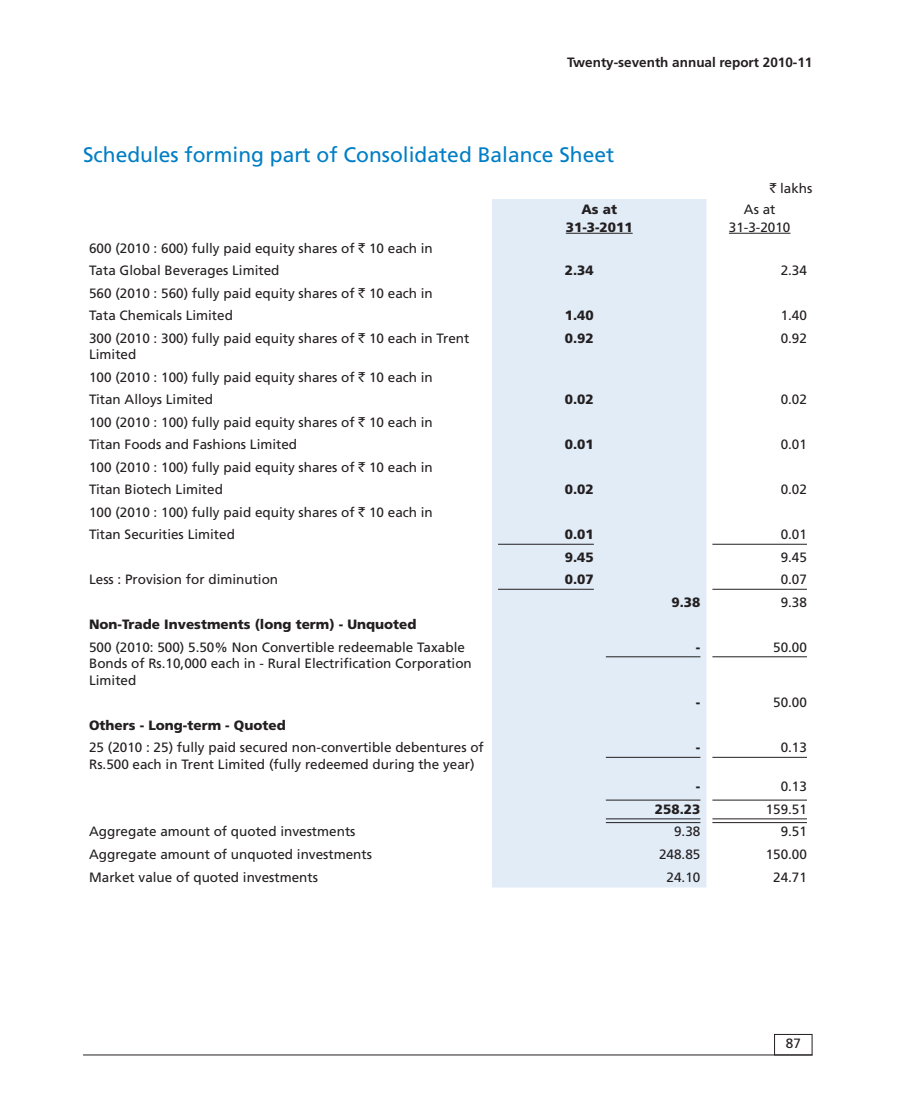
<style>
.page{position:relative;width:898px;height:1117px;background:#fff}
.page>*{position:absolute;margin:0;border:0;box-sizing:border-box;transform-origin:0 0}
.t1{font:21px "Frutiger";color:#007ec5}
.t2{font:13.5px/22.5px "Frutiger";color:#231f20}
.t3{font:900 13.5px/18px "Frutiger";color:#231f20;text-align:center}
.t4{font:700 13.5px "Frutiger";color:#231f20}
.s1{font-family:"Rupee Foradian"}
</style>
<div class="page">
<hr style="left:83px;top:1054px;width:729px;height:1px;background:#231f20">
<div style="left:774px;top:1034px;width:38px;height:21px;border:1px solid #231f20"></div>
<div style="left:492px;top:199px;width:214px;height:688px;background:#e1ecf7"></div>
<hr style="left:566px;top:233px;width:66px;height:1px;background:#231f20">
<hr style="left:729px;top:233px;width:61px;height:1px;background:#231f20">
<hr style="left:498px;top:544px;width:96px;height:1px;background:#231f20">
<hr style="left:712px;top:544px;width:95px;height:1px;background:#231f20">
<hr style="left:498px;top:589px;width:96px;height:1px;background:#231f20">
<hr style="left:712px;top:589px;width:95px;height:1px;background:#231f20">
<hr style="left:606px;top:656px;width:94px;height:1px;background:#231f20">
<hr style="left:712px;top:656px;width:95px;height:1px;background:#231f20">
<hr style="left:606px;top:757px;width:94px;height:1px;background:#231f20">
<hr style="left:712px;top:757px;width:95px;height:1px;background:#231f20">
<hr style="left:606px;top:800px;width:94px;height:1px;background:#231f20">
<hr style="left:606px;top:818px;width:94px;height:1px;background:#231f20">
<hr style="left:606px;top:822px;width:94px;height:1px;background:#231f20">
<hr style="left:712px;top:800px;width:95px;height:1px;background:#231f20">
<hr style="left:712px;top:818px;width:95px;height:1px;background:#231f20">
<hr style="left:712px;top:822px;width:95px;height:1px;background:#231f20">
<p class="t4" style="left:567px;top:56px;width:247px">Twenty-seventh annual report 2010-11</p>
<h1 class="t1" style="left:83px;top:147px;width:532px">Schedules forming part of Consolidated Balance Sheet</h1>
<p class="t2" style="left:769px;top:178px;width:44px"><span class="s1">`</span> lakhs</p>
<p class="t2" style="left:89px;top:238px;width:345px">600 (2010 : 600) fully paid equity shares of <span class="s1">`</span> 10 each in<br>Tata Global Beverages Limited</p>
<p class="t2" style="left:89px;top:283px;width:345px">560 (2010 : 560) fully paid equity shares of <span class="s1">`</span> 10 each in<br>Tata Chemicals Limited</p>
<p class="t3" style="left:566px;top:201px;width:68px">As at<br>31-3-2011</p>
<p class="t2" style="left:729px;top:201px;width:63px;line-height:18px;text-align:center">As at<br>31-3-2010</p>
<p class="t3" style="left:565px;top:263px;width:30px">2.34</p>
<p class="t2" style="left:780px;top:260px;width:28px">2.34</p>
<p class="t3" style="left:565px;top:308px;width:30px">1.40</p>
<p class="t2" style="left:780px;top:305px;width:28px">1.40</p>
<p class="t2" style="left:89px;top:331px;width:382px;line-height:16.5px">300 (2010 : 300) fully paid equity shares of <span class="s1">`</span> 10 each in Trent<br>Limited</p>
<p class="t3" style="left:565px;top:330px;width:30px">0.92</p>
<p class="t2" style="left:780px;top:328px;width:28px">0.92</p>
<p class="t2" style="left:89px;top:367px;width:345px">100 (2010 : 100) fully paid equity shares of <span class="s1">`</span> 10 each in<br>Titan Alloys Limited</p>
<p class="t3" style="left:565px;top:392px;width:30px">0.02</p>
<p class="t2" style="left:780px;top:389px;width:28px">0.02</p>
<p class="t2" style="left:89px;top:412px;width:345px">100 (2010 : 100) fully paid equity shares of <span class="s1">`</span> 10 each in<br>Titan Foods and Fashions Limited</p>
<p class="t2" style="left:89px;top:457px;width:345px">100 (2010 : 100) fully paid equity shares of <span class="s1">`</span> 10 each in<br>Titan Biotech Limited</p>
<p class="t2" style="left:89px;top:502px;width:345px">100 (2010 : 100) fully paid equity shares of <span class="s1">`</span> 10 each in<br>Titan Securities Limited</p>
<p class="t3" style="left:565px;top:437px;width:30px">0.01</p>
<p class="t2" style="left:780px;top:434px;width:28px">0.01</p>
<p class="t3" style="left:565px;top:482px;width:30px">0.02</p>
<p class="t2" style="left:780px;top:479px;width:28px">0.02</p>
<p class="t3" style="left:565px;top:527px;width:30px">0.01</p>
<p class="t2" style="left:780px;top:524px;width:28px">0.01</p>
<p class="t3" style="left:565px;top:549px;width:30px">9.45</p>
<p class="t2" style="left:780px;top:547px;width:28px">9.45</p>
<p class="t2" style="left:89px;top:569px;width:191px">Less : Provision for diminution</p>
<p class="t3" style="left:565px;top:572px;width:30px">0.07</p>
<p class="t2" style="left:780px;top:569px;width:28px">0.07</p>
<p class="t3" style="left:671px;top:594px;width:30px">9.38</p>
<p class="t2" style="left:780px;top:592px;width:28px">9.38</p>
<p class="t3" style="left:89px;top:617px;width:329px">Non-Trade Investments (long term) - Unquoted</p>
<p class="t2" style="left:89px;top:640px;width:384px;line-height:16.5px">500 (2010: 500) 5.50% Non Convertible redeemable Taxable<br>Bonds of Rs.10,000 each in - Rural Electrification Corporation<br>Limited</p>
<p class="t3" style="left:696px;top:639px;width:6px">-</p>
<p class="t2" style="left:773px;top:637px;width:35px">50.00</p>
<p class="t3" style="left:696px;top:695px;width:6px">-</p>
<p class="t2" style="left:773px;top:692px;width:35px">50.00</p>
<p class="t3" style="left:89px;top:717px;width:198px">Others - Long-term - Quoted</p>
<p class="t2" style="left:89px;top:740px;width:396px;line-height:16.5px">25 (2010 : 25) fully paid secured non-convertible debentures of<br>Rs.500 each in Trent Limited (fully redeemed during the year)</p>
<p class="t3" style="left:696px;top:740px;width:6px">-</p>
<p class="t2" style="left:780px;top:737px;width:28px">0.13</p>
<p class="t3" style="left:696px;top:779px;width:6px">-</p>
<p class="t2" style="left:780px;top:776px;width:28px">0.13</p>
<p class="t3" style="left:655px;top:801px;width:47px">258.23</p>
<p class="t2" style="left:765px;top:799px;width:43px">159.51</p>
<p class="t2" style="left:89px;top:821px;width:268px">Aggregate amount of quoted investments</p>
<p class="t2" style="left:674px;top:821px;width:28px">9.38</p>
<p class="t2" style="left:780px;top:821px;width:28px">9.51</p>
<p class="t2" style="left:89px;top:844px;width:284px">Aggregate amount of unquoted investments</p>
<p class="t2" style="left:659px;top:844px;width:43px">248.85</p>
<p class="t2" style="left:765px;top:844px;width:43px">150.00</p>
<p class="t2" style="left:89px;top:866px;width:230px">Market value of quoted investments</p>
<p class="t2" style="left:666px;top:866px;width:35px">24.10</p>
<p class="t2" style="left:773px;top:866px;width:35px">24.71</p>
<p class="t2" style="left:786px;top:1033px;width:17px">87</p>
</div>
